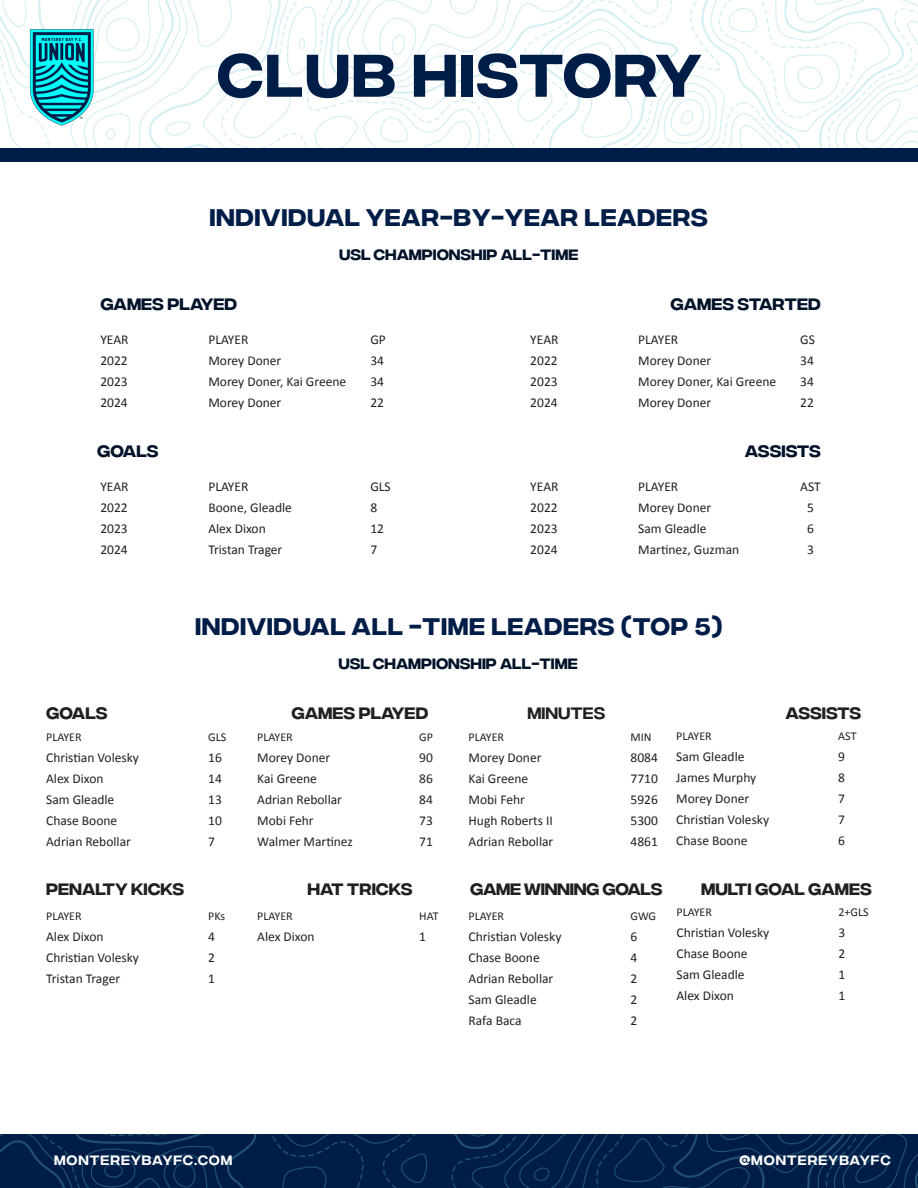
<style>
.page{position:relative;width:918px;height:1188px;background:#fff}
.page>*{position:absolute;margin:0;border:0;box-sizing:border-box;transform-origin:0 0}
.t1{font:500 60px "Integral CF";letter-spacing:.025em;color:#001d48}
.t2{font:500 24px "Integral CF";letter-spacing:.025em;color:#001d48}
.t3{font:500 16.5px "Integral CF";color:#231f20}
.t4{font:500 16.5px "Integral CF";color:#021229}
.t5{font:500 16.5px "Integral CF";letter-spacing:-.02em;color:#231f20}
.t6{font:16.5px "Integral CF";color:#231f20}
.t7{font:500 15px "Integral CF";color:#021229}
.t8{font:13.5px "Calibri";color:#231f20}
.t9{font:13.5px "Integral CF";letter-spacing:.06em;color:#fff}
.t10{font:12px "Calibri";color:#231f20}
</style>
<div class="page">
<svg style="left:0;top:1134px;width:918px;height:54px;background:#03214b"></svg>
<svg style="left:0;top:0;width:918px;height:148px"></svg>
<div style="left:0;top:148px;width:918px;height:14px;background:#001d48"></div>
<img style="left:28px;top:26px;width:69px;height:101px">
<p class="t1" style="left:217px;top:42px;width:486px">CLUB HISTORY</p>
<p class="t2" style="left:210px;top:204px;width:500px">INDIVIDUAL YEAR-BY-YEAR LEADERS</p>
<p class="t4" style="left:100px;top:295px;width:138px">GAMES PLAYED</p>
<p class="t7" style="left:339px;top:246px;width:241px">USL CHAMPIONSHIP ALL-TIME</p>
<p class="t4" style="left:671px;top:295px;width:152px">GAMES STARTED</p>
<p class="t8" style="left:100px;top:330px;width:30px">YEAR</p>
<p class="t8" style="left:208px;top:330px;width:41px">PLAYER</p>
<p class="t8" style="left:370px;top:330px;width:17px">GP</p>
<p class="t8" style="left:100px;top:351px;width:29px">2022</p>
<p class="t8" style="left:208px;top:351px;width:74px">Morey Doner</p>
<p class="t8" style="left:370px;top:351px;width:15px">34</p>
<p class="t8" style="left:100px;top:372px;width:29px">2023</p>
<p class="t8" style="left:208px;top:372px;width:139px">Morey Doner, Kai Greene</p>
<p class="t8" style="left:370px;top:372px;width:15px">34</p>
<p class="t8" style="left:100px;top:393px;width:29px">2024</p>
<p class="t8" style="left:208px;top:393px;width:74px">Morey Doner</p>
<p class="t8" style="left:370px;top:393px;width:15px">22</p>
<p class="t4" style="left:97px;top:442px;width:63px">GOALS</p>
<p class="t8" style="left:100px;top:478px;width:30px">YEAR</p>
<p class="t8" style="left:208px;top:478px;width:41px">PLAYER</p>
<p class="t8" style="left:370px;top:478px;width:22px">GLS</p>
<p class="t8" style="left:100px;top:499px;width:29px">2022</p>
<p class="t8" style="left:208px;top:499px;width:85px">Boone, Gleadle</p>
<p class="t8" style="left:370px;top:499px;width:8px">8</p>
<p class="t8" style="left:100px;top:520px;width:29px">2023</p>
<p class="t8" style="left:208px;top:520px;width:59px">Alex Dixon</p>
<p class="t8" style="left:370px;top:520px;width:15px">12</p>
<p class="t8" style="left:100px;top:541px;width:29px">2024</p>
<p class="t8" style="left:208px;top:541px;width:75px">Tristan Trager</p>
<p class="t8" style="left:370px;top:541px;width:8px">7</p>
<p class="t8" style="left:530px;top:330px;width:30px">YEAR</p>
<p class="t8" style="left:638px;top:330px;width:41px">PLAYER</p>
<p class="t8" style="left:800px;top:330px;width:16px">GS</p>
<p class="t8" style="left:530px;top:351px;width:29px">2022</p>
<p class="t8" style="left:638px;top:351px;width:74px">Morey Doner</p>
<p class="t8" style="left:800px;top:351px;width:15px">34</p>
<p class="t8" style="left:530px;top:372px;width:29px">2023</p>
<p class="t8" style="left:638px;top:372px;width:139px">Morey Doner, Kai Greene</p>
<p class="t8" style="left:800px;top:372px;width:15px">34</p>
<p class="t8" style="left:530px;top:393px;width:29px">2024</p>
<p class="t8" style="left:638px;top:393px;width:74px">Morey Doner</p>
<p class="t8" style="left:800px;top:393px;width:15px">22</p>
<p class="t4" style="left:745px;top:442px;width:77px">ASSISTS</p>
<p class="t8" style="left:530px;top:478px;width:30px">YEAR</p>
<p class="t8" style="left:638px;top:478px;width:41px">PLAYER</p>
<p class="t8" style="left:800px;top:478px;width:22px">AST</p>
<p class="t8" style="left:530px;top:499px;width:29px">2022</p>
<p class="t8" style="left:638px;top:499px;width:74px">Morey Doner</p>
<p class="t8" style="left:807px;top:499px;width:8px">5</p>
<p class="t8" style="left:530px;top:520px;width:29px">2023</p>
<p class="t8" style="left:638px;top:520px;width:70px">Sam Gleadle</p>
<p class="t8" style="left:807px;top:520px;width:8px">6</p>
<p class="t8" style="left:530px;top:541px;width:29px">2024</p>
<p class="t8" style="left:638px;top:541px;width:102px">Martinez, Guzman</p>
<p class="t8" style="left:807px;top:541px;width:8px">3</p>
<p class="t2" style="left:195px;top:614px;width:529px">INDIVIDUAL ALL -TIME LEADERS (TOP 5)</p>
<p class="t3" style="left:46px;top:704px;width:63px">GOALS</p>
<p class="t10" style="left:46px;top:728px;width:37px">PLAYER</p>
<p class="t10" style="left:208px;top:728px;width:20px">GLS</p>
<p class="t8" style="left:46px;top:748px;width:94px">Christian Volesky</p>
<p class="t8" style="left:208px;top:748px;width:15px">16</p>
<p class="t8" style="left:46px;top:769px;width:59px">Alex Dixon</p>
<p class="t8" style="left:208px;top:769px;width:15px">14</p>
<p class="t8" style="left:46px;top:790px;width:70px">Sam Gleadle</p>
<p class="t8" style="left:208px;top:790px;width:15px">13</p>
<p class="t8" style="left:46px;top:811px;width:73px">Chase Boone</p>
<p class="t8" style="left:208px;top:811px;width:15px">10</p>
<p class="t8" style="left:46px;top:832px;width:86px">Adrian Rebollar</p>
<p class="t8" style="left:208px;top:832px;width:8px">7</p>
<p class="t3" style="left:46px;top:880px;width:140px">PENALTY KICKS</p>
<p class="t10" style="left:46px;top:908px;width:37px">PLAYER</p>
<p class="t10" style="left:208px;top:908px;width:19px">PKs</p>
<p class="t8" style="left:46px;top:927px;width:59px">Alex Dixon</p>
<p class="t8" style="left:208px;top:927px;width:8px">4</p>
<p class="t8" style="left:46px;top:948px;width:94px">Christian Volesky</p>
<p class="t8" style="left:208px;top:948px;width:8px">2</p>
<p class="t8" style="left:46px;top:969px;width:75px">Tristan Trager</p>
<p class="t8" style="left:208px;top:969px;width:8px">1</p>
<p class="t7" style="left:338px;top:656px;width:241px">USL CHAMPIONSHIP ALL-TIME</p>
<p class="t3" style="left:292px;top:704px;width:138px">GAMES PLAYED</p>
<p class="t10" style="left:257px;top:728px;width:37px">PLAYER</p>
<p class="t10" style="left:419px;top:728px;width:15px">GP</p>
<p class="t8" style="left:257px;top:748px;width:74px">Morey Doner</p>
<p class="t8" style="left:419px;top:748px;width:15px">90</p>
<p class="t8" style="left:257px;top:769px;width:61px">Kai Greene</p>
<p class="t8" style="left:419px;top:769px;width:15px">86</p>
<p class="t8" style="left:257px;top:790px;width:86px">Adrian Rebollar</p>
<p class="t8" style="left:419px;top:790px;width:15px">84</p>
<p class="t8" style="left:257px;top:811px;width:58px">Mobi Fehr</p>
<p class="t8" style="left:419px;top:811px;width:15px">73</p>
<p class="t8" style="left:257px;top:832px;width:97px">Walmer Martinez</p>
<p class="t8" style="left:419px;top:832px;width:15px">71</p>
<p class="t6" style="left:528px;top:704px;width:79px">MINUTES</p>
<p class="t10" style="left:469px;top:728px;width:37px">PLAYER</p>
<p class="t10" style="left:631px;top:728px;width:23px">MIN</p>
<p class="t8" style="left:469px;top:748px;width:74px">Morey Doner</p>
<p class="t8" style="left:631px;top:748px;width:29px">8084</p>
<p class="t8" style="left:469px;top:769px;width:61px">Kai Greene</p>
<p class="t8" style="left:631px;top:769px;width:29px">7710</p>
<p class="t8" style="left:469px;top:790px;width:58px">Mobi Fehr</p>
<p class="t8" style="left:631px;top:790px;width:29px">5926</p>
<p class="t8" style="left:469px;top:811px;width:86px">Hugh Roberts II</p>
<p class="t8" style="left:631px;top:811px;width:29px">5300</p>
<p class="t8" style="left:469px;top:832px;width:86px">Adrian Rebollar</p>
<p class="t8" style="left:631px;top:832px;width:29px">4861</p>
<p class="t3" style="left:785px;top:704px;width:77px">ASSISTS</p>
<p class="t10" style="left:676px;top:727px;width:37px">PLAYER</p>
<p class="t10" style="left:838px;top:727px;width:20px">AST</p>
<p class="t8" style="left:676px;top:747px;width:70px">Sam Gleadle</p>
<p class="t8" style="left:838px;top:747px;width:8px">9</p>
<p class="t8" style="left:676px;top:768px;width:81px">James Murphy</p>
<p class="t8" style="left:838px;top:768px;width:8px">8</p>
<p class="t8" style="left:676px;top:789px;width:74px">Morey Doner</p>
<p class="t8" style="left:838px;top:789px;width:8px">7</p>
<p class="t8" style="left:676px;top:810px;width:94px">Christian Volesky</p>
<p class="t8" style="left:838px;top:810px;width:8px">7</p>
<p class="t8" style="left:676px;top:831px;width:73px">Chase Boone</p>
<p class="t8" style="left:838px;top:831px;width:8px">6</p>
<p class="t3" style="left:307px;top:880px;width:107px">HAT TRICKS</p>
<p class="t10" style="left:257px;top:908px;width:37px">PLAYER</p>
<p class="t10" style="left:419px;top:908px;width:21px">HAT</p>
<p class="t8" style="left:257px;top:927px;width:59px">Alex Dixon</p>
<p class="t8" style="left:419px;top:927px;width:8px">1</p>
<p class="t5" style="left:470px;top:880px;width:194px">GAME WINNING GOALS</p>
<p class="t10" style="left:469px;top:908px;width:37px">PLAYER</p>
<p class="t10" style="left:631px;top:908px;width:27px">GWG</p>
<p class="t8" style="left:469px;top:927px;width:94px">Christian Volesky</p>
<p class="t8" style="left:631px;top:927px;width:8px">6</p>
<p class="t8" style="left:469px;top:948px;width:73px">Chase Boone</p>
<p class="t8" style="left:631px;top:948px;width:8px">4</p>
<p class="t8" style="left:469px;top:969px;width:86px">Adrian Rebollar</p>
<p class="t8" style="left:631px;top:969px;width:8px">2</p>
<p class="t8" style="left:469px;top:990px;width:70px">Sam Gleadle</p>
<p class="t8" style="left:631px;top:990px;width:8px">2</p>
<p class="t8" style="left:469px;top:1011px;width:54px">Rafa Baca</p>
<p class="t8" style="left:631px;top:1011px;width:8px">2</p>
<p class="t3" style="left:701px;top:880px;width:172px">MULTI GOAL GAMES</p>
<p class="t10" style="left:676px;top:903px;width:37px">PLAYER</p>
<p class="t10" style="left:838px;top:903px;width:32px">2+GLS</p>
<p class="t8" style="left:676px;top:923px;width:94px">Christian Volesky</p>
<p class="t8" style="left:838px;top:923px;width:8px">3</p>
<p class="t8" style="left:676px;top:944px;width:73px">Chase Boone</p>
<p class="t8" style="left:838px;top:944px;width:8px">2</p>
<p class="t8" style="left:676px;top:965px;width:70px">Sam Gleadle</p>
<p class="t8" style="left:838px;top:965px;width:8px">1</p>
<p class="t8" style="left:676px;top:986px;width:59px">Alex Dixon</p>
<p class="t8" style="left:838px;top:986px;width:8px">1</p>
<p class="t9" style="left:54px;top:1153px;width:180px">MONTEREYBAYFC.COM</p>
<p class="t9" style="left:739px;top:1153px;width:153px">@MONTEREYBAYFC</p>
</div>
